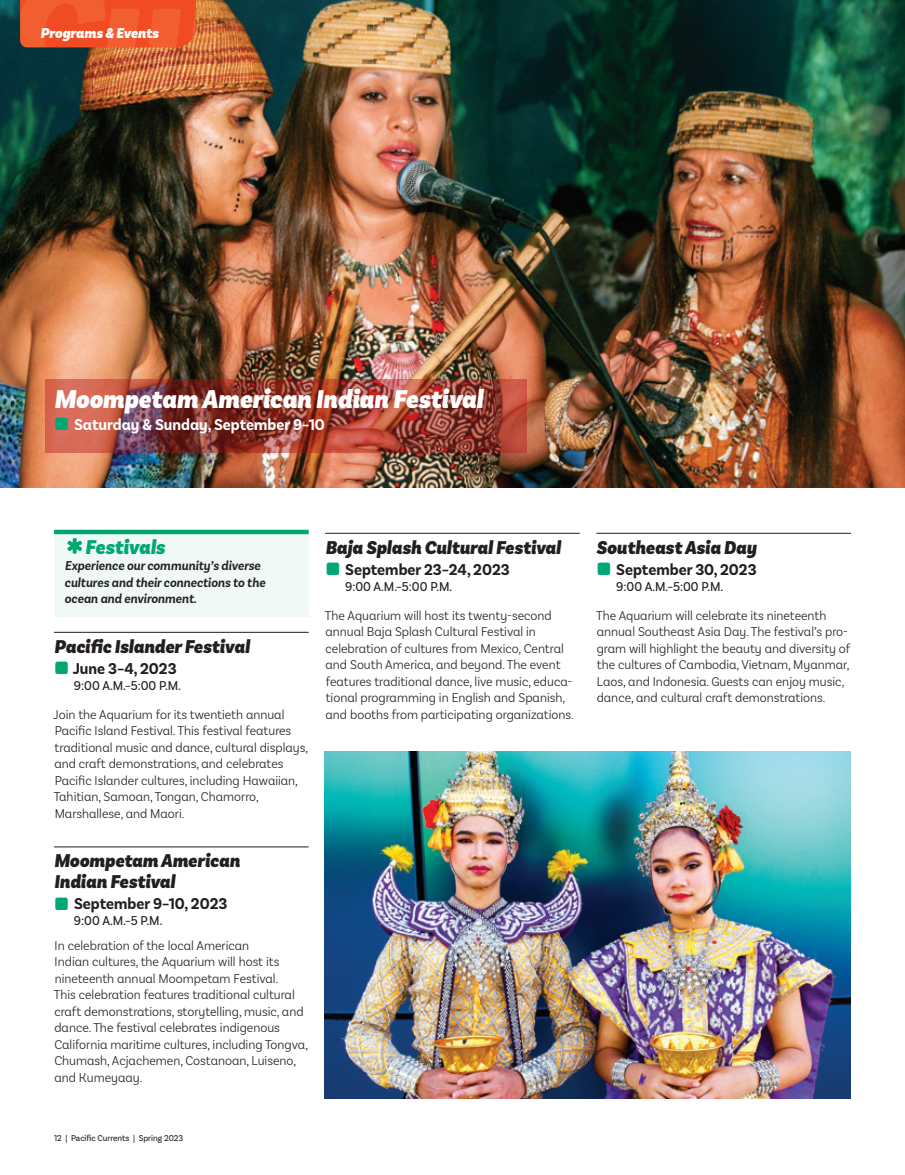
<style>
.page{position:relative;width:905px;height:1175px;background:#fff}
.page>*{position:absolute;margin:0;border:0;box-sizing:border-box;transform-origin:0 0}
.EV_-_Title_-_First{font:italic 900 27px "Basic Sans Narrow";color:#fff}
.EV_-_Header_FS{font:italic 900 21px "Basic Sans Narrow";color:#00a774}
.EV_-_Title{font:italic 900 19.5px/21px "Basic Sans Narrow";color:#231f20}
.t1{font:700 16.5px "Basic Sans Alt Narrow";color:#231f20}
.t2{font:700 16.5px "Basic Sans Alt Narrow";color:#fff}
.t3{font:italic 900 15px "Basic Sans Narrow";color:#fff}
.EV_-_Text{font:300 13.5px/16.5px "Basic Sans Alt Narrow";color:#231f20}
.EV_-_Header_-_Subtex{font:italic 600 13.5px/16.5px "Basic Sans Narrow";color:#231f20}
.t4{font:13.5px "Basic Sans Alt Narrow";color:#231f20}
.t5{font:9px "Basic Sans Narrow";color:#231f20}
.s1{color:#00a774}
</style>
<div class="page">
<img style="left:324px;top:752px;width:526px;height:346px">
<img style="left:0;top:0;width:904px;height:488px">
<div style="left:54px;top:531px;width:255px;height:85px;background:#f0f9f5"></div>
<hr style="left:54px;top:530px;width:255px;height:4px;background:#00a774">
<hr style="left:54px;top:632px;width:255px;height:1px;background:#231f20">
<hr style="left:54px;top:846px;width:255px;height:1px;background:#231f20">
<svg style="left:67px;top:538px;width:15px;height:15px"></svg>
<hr style="left:325px;top:533px;width:255px;height:1px;background:#231f20">
<hr style="left:596px;top:533px;width:255px;height:1px;background:#231f20">
<img style="left:45px;top:380px;width:481px;height:73px">
<img style="left:20px;top:0;width:176px;height:47px">
<p class="t3" style="left:40px;top:24px;width:120px">Programs &amp; Events</p>
<p class="EV_-_Title_-_First" style="left:54px;top:384px;width:430px">Moompetam American Indian Festival</p>
<p class="t2" style="left:56px;top:415px;width:271px"><span class="s1">⏹</span> Saturday &amp; Sunday, September 9–10</p>
<p class="EV_-_Header_FS" style="left:85px;top:535px;width:81px">Festivals</p>
<p class="EV_-_Header_-_Subtex" style="left:65px;top:558px;width:202px">Experience our community’s diverse cultures and their connections to the ocean and environment.</p>
<p class="EV_-_Title" style="left:54px;top:637px;width:197px">Pacific Islander Festival</p>
<p class="t1" style="left:56px;top:659px;width:122px"><span class="s1">⏹</span> June 3–4, 2023</p>
<p class="t4" style="left:74px;top:678px;width:109px">9:00 A.M.–5:00 P.M.</p>
<p class="EV_-_Text" style="left:53px;top:706px;width:256px">Join the Aquarium for its twentieth annual Pacific Island Festival. This festival features traditional music and dance, cultural displays, and craft demonstrations, and celebrates Pacific Islander cultures, including Hawaiian, Tahitian, Samoan, Tongan, Chamorro, Marshallese, and Maori.</p>
<p class="EV_-_Title" style="left:54px;top:851px;width:187px">Moompetam American<br>Indian Festival</p>
<p class="t1" style="left:56px;top:894px;width:173px"><span class="s1">⏹</span> September 9–10, 2023</p>
<p class="t4" style="left:74px;top:913px;width:90px">9:00 A.M.–5 P.M.</p>
<p class="EV_-_Text" style="left:54px;top:937px;width:256px">In celebration of the local American<br>Indian cultures, the Aquarium will host its nineteenth annual Moompetam Festival.<br>This celebration features traditional cultural craft demonstrations, storytelling, music, and dance. The festival celebrates indigenous California maritime cultures, including Tongva, Chumash, Acjachemen, Costanoan, Luiseno, and Kumeyaay.</p>
<p class="EV_-_Title" style="left:325px;top:538px;width:237px">Baja Splash Cultural Festival</p>
<p class="t1" style="left:327px;top:560px;width:184px"><span class="s1">⏹</span> September 23–24, 2023</p>
<p class="t4" style="left:345px;top:579px;width:109px">9:00 A.M.–5:00 P.M.</p>
<p class="EV_-_Text" style="left:325px;top:607px;width:250px">The Aquarium will host its twenty-second annual Baja Splash Cultural Festival in celebration of cultures from Mexico, Central and South America, and beyond. The event features traditional dance, live music, educa&shy;tional programming in English and Spanish, and booths from participating organizations.</p>
<p class="t5" style="left:54px;top:1133px;width:131px">12 | Pacific Currents | Spring 2023</p>
<p class="EV_-_Title" style="left:596px;top:538px;width:162px">Southeast Asia Day</p>
<p class="t1" style="left:598px;top:560px;width:160px"><span class="s1">⏹</span> September 30, 2023</p>
<p class="t4" style="left:616px;top:579px;width:109px">9:00 A.M.–5:00 P.M.</p>
<p class="EV_-_Text" style="left:596px;top:607px;width:256px">The Aquarium will celebrate its nineteenth annual Southeast Asia Day. The festival’s pro&shy;gram will highlight the beauty and diversity of the cultures of Cambodia, Vietnam, Myanmar, Laos, and Indonesia. Guests can enjoy music, dance, and cultural craft demonstrations.</p>
</div>
